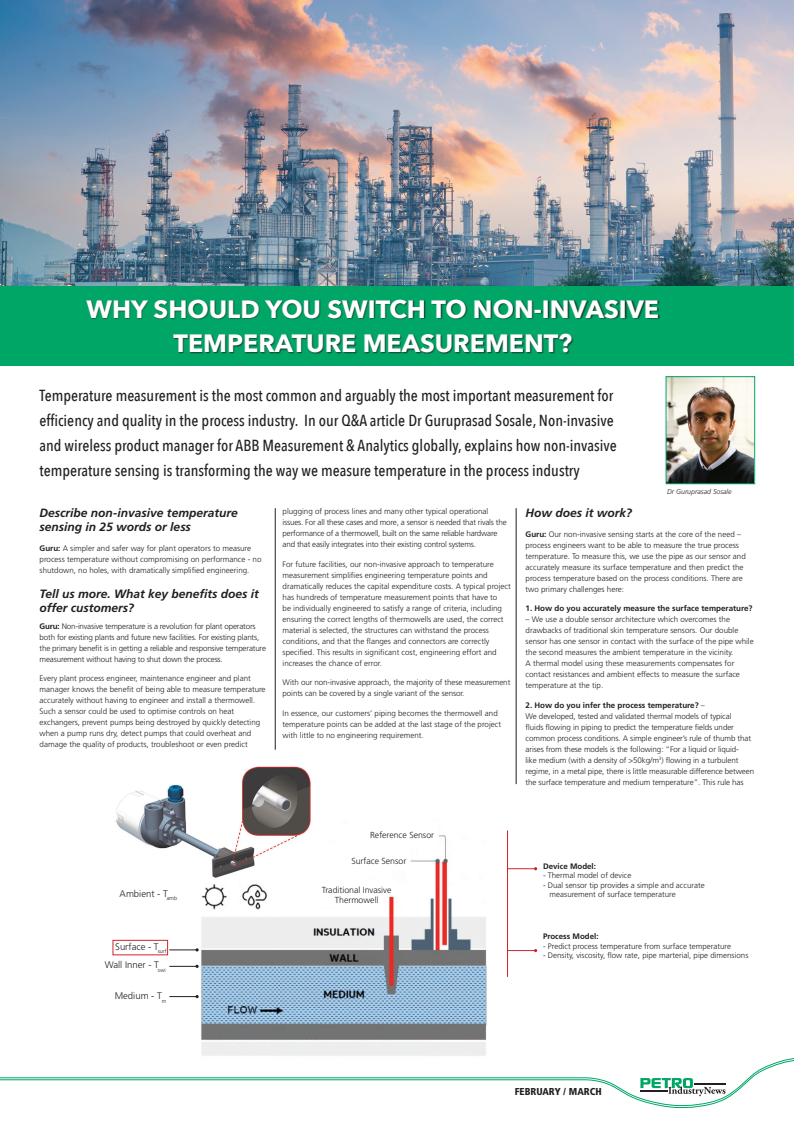
<style>
.page{position:relative;width:794px;height:1134px;background:#fff}
.page>*{position:absolute;margin:0;border:0;box-sizing:border-box;transform-origin:0 0}
.t1{font:700 25px/34px "Avenir Next";color:#fff;text-align:center}
.t2{font:500 16px/25px "Avenir Next Condensed";color:#231f20}
.t3{font:italic 700 12px/14px "Frutiger";color:#231f20}
.t4{font:900 condensed 10px "Frutiger";color:#231f20}
.t5{font:300 9.5px "Frutiger";color:#231f20}
.t6{font:300 8.7px/10.5px "Frutiger";color:#231f20;text-align:center}
.t7{font:300 8px/11px "Frutiger";color:#231f20}
.t8{font:300 8px/11px "Frutiger";letter-spacing:-.02em;color:#231f20}
.t9{font:700 8px "Frutiger";color:#231f20}
.t10{font:italic 300 7px "Frutiger";color:#231f20}
.s1{font-weight:700}
</style>
<div class="page">
<hr style="left:516px;top:508px;width:1px;height:276px;background:#231f20">
<img style="left:0;top:0;width:794px;height:287px">
<div style="left:0;top:287px;width:794px;height:79px;background:#00a665"></div>
<div style="left:86px;top:300px;width:574px;height:55px;background:#231f20;opacity:.75"></div>
<hr style="left:275px;top:508px;width:1px;height:242px;background:#231f20">
<img style="left:667px;top:378px;width:86px;height:104px">
<div style="left:665px;top:376px;width:90px;height:108px;border:1px solid #00a665"></div>
<img style="left:200px;top:835px;width:287px;height:221px">
<svg style="left:169px;top:948px;width:30px;height:3px"></svg>
<svg style="left:169px;top:965px;width:30px;height:3px"></svg>
<svg style="left:169px;top:995px;width:30px;height:3px"></svg>
<hr style="left:507px;top:830px;width:1px;height:147px;background:#d1232a">
<svg style="left:508px;top:867px;width:29px;height:3px"></svg>
<svg style="left:508px;top:949px;width:29px;height:3px"></svg>
<img style="left:116px;top:766px;width:208px;height:113px">
<div style="left:113px;top:940px;width:55px;height:15px;border:1px solid #d1232a"></div>
<svg style="left:0;top:1058px;width:794px;height:48px"></svg>
<svg style="left:640px;top:1078px;width:85px;height:18px"></svg>
<hr style="left:694px;top:1083px;width:32px;height:1px;background:#231f20">
<h1 class="t1" style="left:86px;top:292px;width:574px">WHY SHOULD YOU SWITCH TO NON-INVASIVE<br>TEMPERATURE MEASUREMENT?</h1>
<p class="t2" style="left:40px;top:383px;width:579px">Temperature measurement is the most common and arguably the most important measurement for efficiency and quality in the process industry. In our Q&amp;A article Dr Guruprasad Sosale, Non-invasive and wireless product manager for ABB Measurement &amp; Analytics globally, explains how non-invasive temperature sensing is transforming the way we measure temperature in the process industry</p>
<p class="t10" style="left:667px;top:488px;width:66px">Dr Guruprasad Sosale</p>
<h3 class="t3" style="left:40px;top:506px;width:200px">Describe non-invasive temperature sensing in 25 words or less</h3>
<p class="t7" style="left:40px;top:542px;width:223px"><span class="s1">Guru:</span> A simpler and safer way for plant operators to measure process temperature without compromising on performance - no shutdown, no holes, with dramatically simplified engineering.</p>
<h3 class="t3" style="left:40px;top:587px;width:221px">Tell us more. What key benefits does it offer customers?</h3>
<p class="t8" style="left:40px;top:620px;width:228px"><span class="s1">Guru:</span> Non-invasive temperature is a revolution for plant operators both for existing plants and future new facilities. For existing plants, the primary benefit is in getting a reliable and responsive temperature measurement without having to shut down the process.</p>
<p class="t7" style="left:40px;top:673px;width:227px">Every plant process engineer, maintenance engineer and plant manager knows the benefit of being able to measure temperature accurately without having to engineer and install a thermowell.<br>Such a sensor could be used to optimise controls on heat exchangers, prevent pumps being destroyed by quickly detecting when a pump runs dry, detect pumps that could overheat and damage the quality of products, troubleshoot or even predict</p>
<p class="t8" style="left:282px;top:506px;width:226px">plugging of process lines and many other typical operational issues. For all these cases and more, a sensor is needed that rivals the performance of a thermowell, built on the same reliable hardware and that easily integrates into their existing control systems.</p>
<p class="t7" style="left:282px;top:558px;width:230px">For future facilities, our non-invasive approach to temperature measurement simplifies engineering temperature points and dramatically reduces the capital expenditure costs. A typical project has hundreds of temperature measurement points that have to<br>be individually engineered to satisfy a range of criteria, including ensuring the correct lengths of thermowells are used, the correct material is selected, the structures can withstand the process conditions, and that the flanges and connectors are correctly specified. This results in significant cost, engineering effort and increases the chance of error.</p>
<p class="t7" style="left:282px;top:677px;width:229px">With our non-invasive approach, the majority of these measurement points can be covered by a single variant of the sensor.</p>
<p class="t7" style="left:282px;top:707px;width:220px">In essence, our customers’ piping becomes the thermowell and temperature points can be added at the last stage of the project with little to no engineering requirement.</p>
<h3 class="t3" style="left:525px;top:506px;width:108px">How does it work?</h3>
<p class="t7" style="left:525px;top:528px;width:222px"><span class="s1">Guru:</span> Our non-invasive sensing starts at the core of the need – process engineers want to be able to measure the true process temperature. To measure this, we use the pipe as our sensor and accurately measure its surface temperature and then predict the process temperature based on the process conditions. There are two primary challenges here:</p>
<p class="t9" style="left:525px;top:604px;width:228px">1. How do you accurately measure the surface temperature?</p>
<p class="t7" style="left:525px;top:614px;width:230px">– We use a double sensor architecture which overcomes the drawbacks of traditional skin temperature sensors. Our double sensor has one sensor in contact with the surface of the pipe while the second measures the ambient temperature in the vicinity.<br>A thermal model using these measurements compensates for contact resistances and ambient effects to measure the surface temperature at the tip.</p>
<p class="t7" style="left:525px;top:699px;width:230px"><span class="s1">2. How do you infer the process temperature?</span> –<br>We developed, tested and validated thermal models of typical<br>fluids flowing in piping to predict the temperature fields under common process conditions. A simple engineer’s rule of thumb that arises from these models is the following: “For a liquid or liquid-<br>like medium (with a density of &gt;50kg/m<sup>3</sup>) flowing in a turbulent regime, in a metal pipe, there is little measurable difference between the surface temperature and medium temperature”. This rule has</p>
<p class="t5" style="left:120px;top:888px;width:59px">Ambient - T<sub>amb</sub></p>
<p class="t5" style="left:115px;top:941px;width:53px">Surface - T<sub>surf</sub></p>
<p class="t5" style="left:115px;top:991px;width:53px">Medium - T<sub>m</sub></p>
<p class="t5" style="left:105px;top:960px;width:62px">Wall Inner - T<sub>swi</sub></p>
<p class="t6" style="left:370px;top:830px;width:66px">Reference Sensor</p>
<p class="t6" style="left:351px;top:855px;width:56px">Surface Sensor</p>
<p class="t6" style="left:322px;top:885px;width:71px">Traditional Invasive<br>Thermowell</p>
<p class="t9" style="left:543px;top:861px;width:55px">Device Model:</p>
<p class="t7" style="left:543px;top:870px;width:90px">- Thermal model of device</p>
<p class="t7" style="left:549px;top:880px;width:156px;line-height:9.5px;text-indent:-7px">- Dual sensor tip provides a simple and accurate measurement of surface temperature</p>
<p class="t9" style="left:543px;top:931px;width:57px">Process Model:</p>
<p class="t7" style="left:543px;top:940px;width:189px">- Predict process temperature from surface temperature</p>
<p class="t7" style="left:543px;top:950px;width:207px">- Density, viscosity, flow rate, pipe marterial, pipe dimensions</p>
<p class="t4" style="left:514px;top:1086px;width:89px">FEBRUARY / MARCH</p>
</div>
